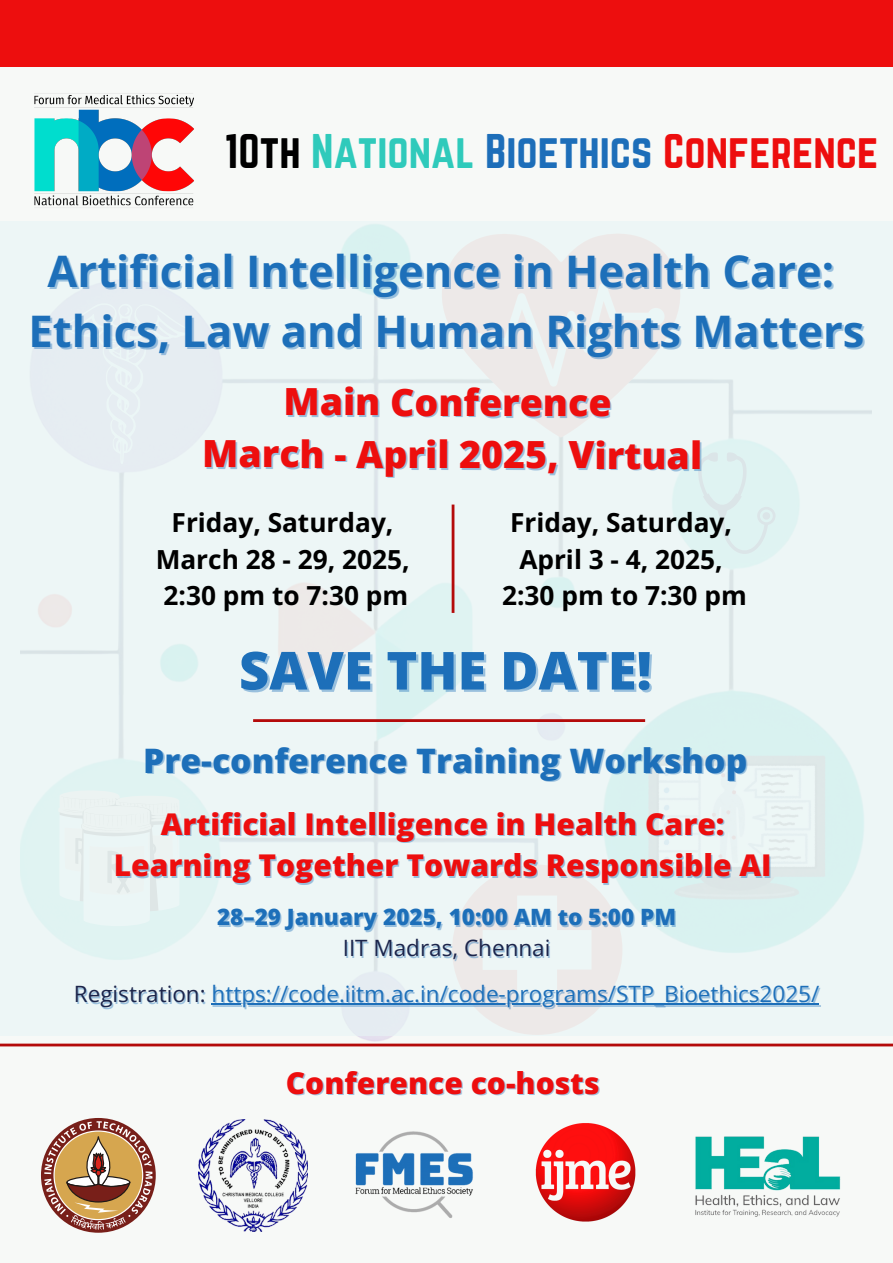
<style>
.page{position:relative;width:893px;height:1263px;background:#fff}
.page>*{position:absolute;margin:0;border:0;box-sizing:border-box;transform-origin:0 0}
.t1{font:800 52.5px "Open Sans";color:#1d6fb9}
.t2{font:700 43.5px "Open Sans";color:#1d6fb9}
.t3{font:42.53px "Norwester";color:#ed0e0e}
.t4{font:800 37.5px "Open Sans";letter-spacing:-.005em;color:#ed0e0e}
.t5{font:800 33.75px "Open Sans";color:#1d6fb9}
.t6{font:800 30px "Open Sans";color:#ed0e0e}
.t7{font:700 26.25px "Open Sans";color:#000}
.t8{font:22.5px "Open Sans";color:#1d6fb9}
.t9{font:800 22.5px "Open Sans";color:#1d6fb9}
.t10{font:22.5px "Open Sans";color:#1b244a}
.s1{color:#000}
.s2{color:#2fcabb}
.s3{color:#1d6eb9}
.s4{color:#1b244a}
</style>
<div class="page">
<img style="left:0;top:0;width:893px;height:1233px">
<hr style="left:211px;top:1003px;width:608px;height:2px;background:#1d6fb9">
<hr style="left:253px;top:719px;width:392px;height:3px;background:#b40a0a">
<hr style="left:452px;top:504px;width:2px;height:109px;background:#b40a0a">
<p class="t3" style="left:224px;top:125px;width:655px"><span class="s1">10th</span> <span class="s2">National</span> <span class="s3">Bioethics</span> Conference</p>
<p class="t2" style="left:48px;top:240px;width:788px">Artificial Intelligence in Health Care:</p>
<p class="t2" style="left:29px;top:301px;width:837px">Ethics, Law and Human Rights Matters</p>
<p class="t4" style="left:283px;top:376px;width:330px">Main Conference</p>
<h6 class="t4" style="left:202px;top:428px;width:501px">March - April 2025, Virtual</h6>
<p class="t7" style="left:172px;top:504px;width:223px">Friday, Saturday,</p>
<p class="t7" style="left:156px;top:540px;width:255px">March 28 - 29, 2025,</p>
<p class="t7" style="left:164px;top:577px;width:246px">2:30 pm to 7:30 pm</p>
<p class="t7" style="left:510px;top:504px;width:223px">Friday, Saturday,</p>
<p class="t7" style="left:519px;top:540px;width:205px">April 3 - 4, 2025,</p>
<p class="t7" style="left:502px;top:577px;width:246px">2:30 pm to 7:30 pm</p>
<p class="t1" style="left:239px;top:633px;width:414px">SAVE THE DATE!</p>
<p class="t5" style="left:143px;top:736px;width:605px">Pre-conference Training Workshop</p>
<h4 class="t6" style="left:161px;top:803px;width:565px">Artificial Intelligence in Health Care:</h4>
<p class="t6" style="left:114px;top:844px;width:659px">Learning Together Towards Responsible AI</p>
<p class="t9" style="left:217px;top:901px;width:460px">28–29 January 2025, 10:00 AM to 5:00 PM</p>
<p class="t10" style="left:343px;top:932px;width:209px">IIT Madras, Chennai</p>
<p class="t8" style="left:74px;top:978px;width:747px"><span class="s4">Registration:</span> https://code.iitm.ac.in/code-programs/STP_Bioethics2025/</p>
<h3 class="t6" style="left:286px;top:1061px;width:315px">Conference co-hosts</h3>
</div>
